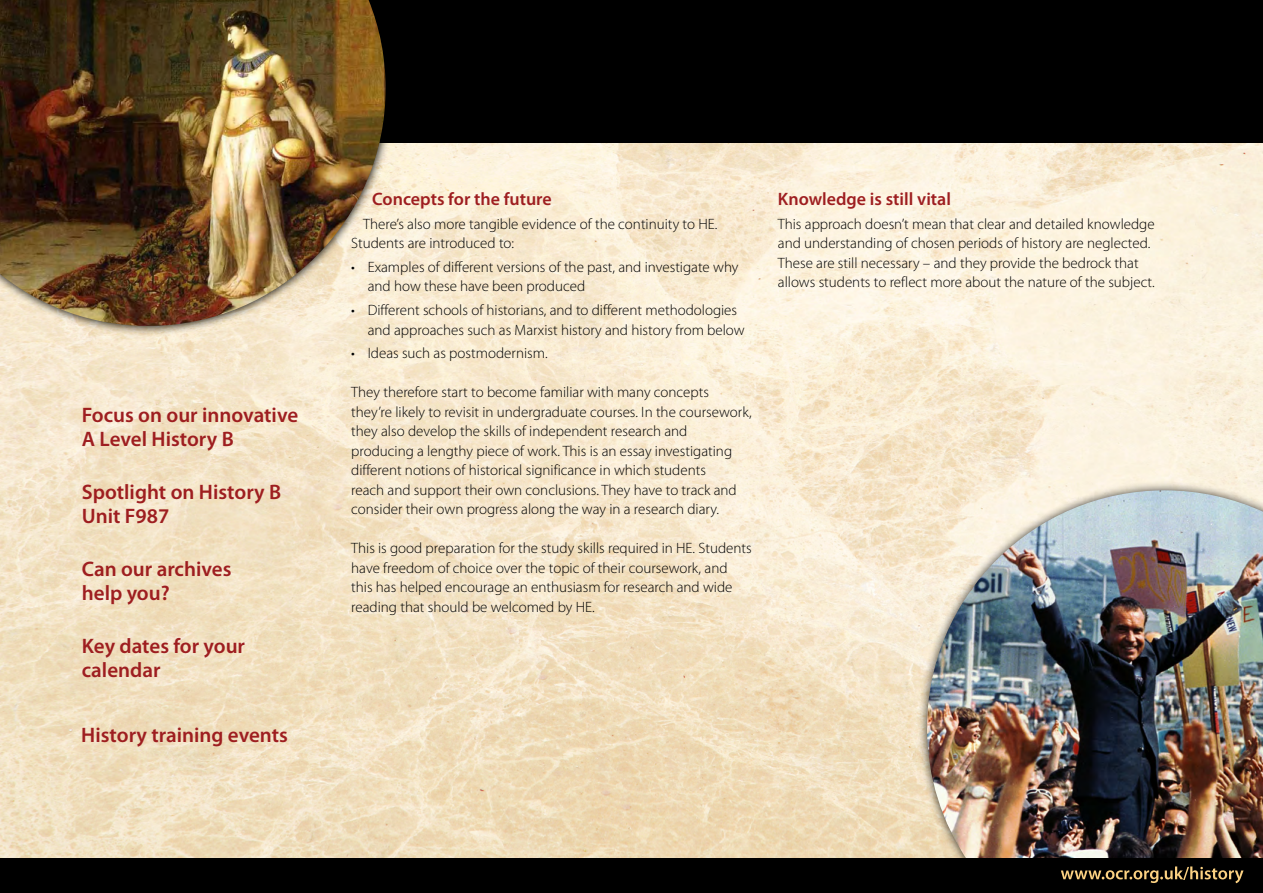
<style>
.page{position:relative;width:1263px;height:893px;background:#fff}
.page>*{position:absolute;margin:0;border:0;box-sizing:border-box;transform-origin:0 0}
.t1{font:600 21px/24px "Myriad Pro";color:#9e1e20}
.t2{font:600 18px "Myriad Pro";color:#9e1e20}
.t3{font:300 15px/19.5px "Myriad Pro";color:#000}
</style>
<div class="page">
<img style="left:0;top:142px;width:1263px;height:716px">
<div style="left:346px;top:0;width:917px;height:142px;background:#000"></div>
<div style="left:917px;top:480px;width:346px;height:392px;background:#000;opacity:.75"></div>
<img style="left:927px;top:490px;width:336px;height:368px">
<div style="left:0;top:858px;width:1263px;height:35px;background:#000"></div>
<svg style="left:0;top:142px;width:395px;height:194px;background:#f1e4cb"></svg>
<img style="left:0;top:0;width:386px;height:326px">
<svg style="left:1061px;top:866px;width:182px;height:17px"></svg>
<h1 class="t1" style="left:82px;top:403px;width:218px">Focus on our innovative<br>A Level History B</h1>
<h1 class="t1" style="left:82px;top:480px;width:201px">Spotlight on History B<br>Unit F987</h1>
<h1 class="t1" style="left:82px;top:557px;width:151px">Can our archives help you?</h1>
<h1 class="t1" style="left:82px;top:634px;width:165px">Key dates for your calendar</h1>
<h1 class="t1" style="left:81px;top:722px;width:208px">History training events</h1>
<p class="t2" style="left:372px;top:187px;width:181px">Concepts for the future</p>
<p class="t3" style="left:351px;top:214px;width:368px;text-indent:12px">There’s also more tangible evidence of the continuity to HE.<br>Students are introduced to:</p>
<p class="t3" style="left:368px;top:257px;width:372px;text-indent:-16px">• Examples of different versions of the past, and investigate why and how these have been produced</p>
<p class="t3" style="left:368px;top:301px;width:378px;text-indent:-16px">• Different schools of historians, and to different methodologies and approaches such as Marxist history and history from below</p>
<p class="t3" style="left:351px;top:344px;width:198px">• Ideas such as postmodernism.</p>
<p class="t3" style="left:351px;top:383px;width:402px">They therefore start to become familiar with many concepts they’re likely to revisit in undergraduate courses. In the coursework, they also develop the skills of independent research and producing a lengthy piece of work. This is an essay investigating different notions of historical significance in which students<br>reach and support their own conclusions. They have to track and consider their own progress along the way in a research diary.</p>
<p class="t3" style="left:351px;top:539px;width:402px">This is good preparation for the study skills required in HE. Students have freedom of choice over the topic of their coursework, and this has helped encourage an enthusiasm for research and wide reading that should be welcomed by HE.</p>
<p class="t2" style="left:778px;top:187px;width:175px">Knowledge is still vital</p>
<p class="t3" style="left:778px;top:214px;width:378px">This approach doesn’t mean that clear and detailed knowledge and understanding of chosen periods of history are neglected.<br>These are still necessary – and they provide the bedrock that allows students to reflect more about the nature of the subject.</p>
</div>
